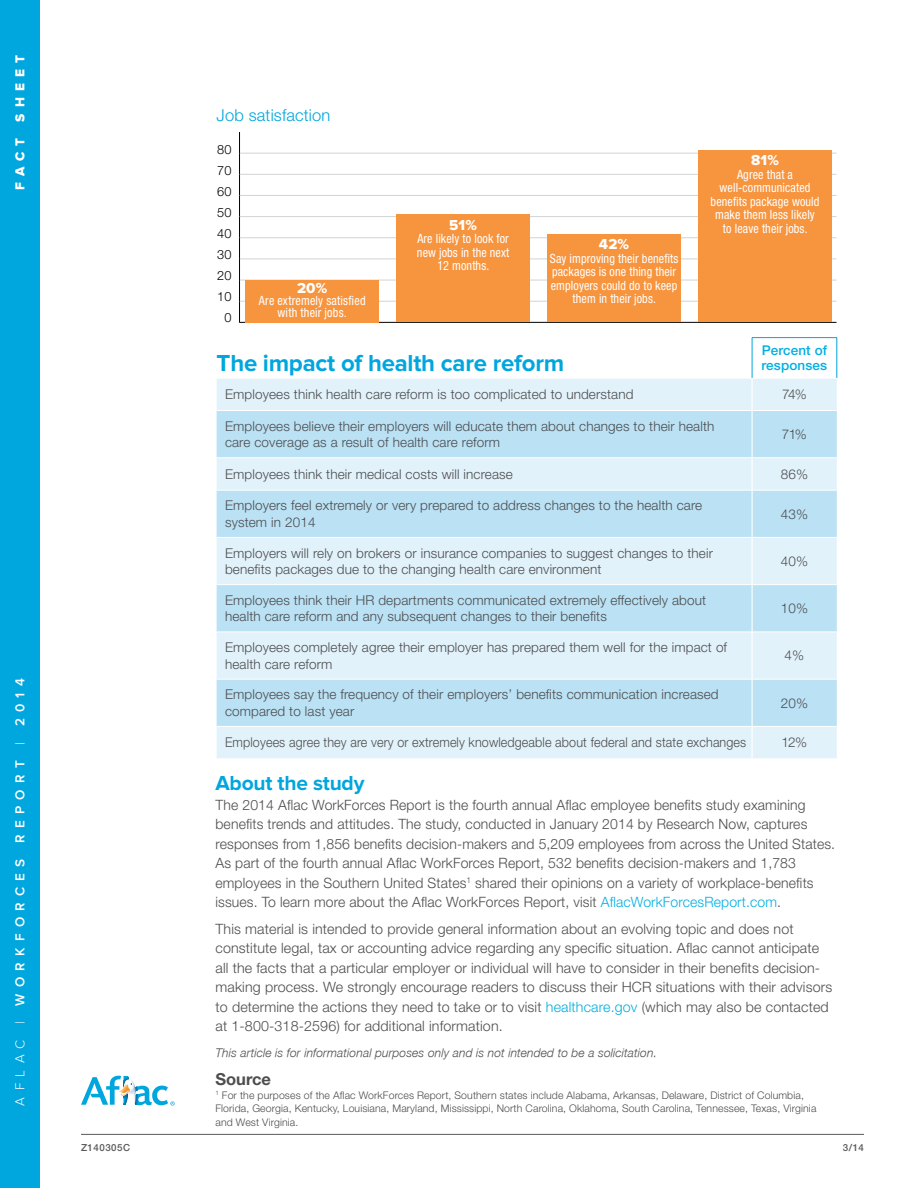
<style>
.page{position:relative;width:918px;height:1188px;background:#fff}
.page>*{position:absolute;margin:0;border:0;box-sizing:border-box;transform-origin:0 0}
.t1{font:700 24px "Proxima Nova";letter-spacing:-.01em;color:#00a6de}
.t2{font:700 21px "Proxima Nova";letter-spacing:-.01em;color:#00a6de}
.t3{font:300 16.5px "Helvetica Neue LT Std";letter-spacing:.01em;color:#00a6de}
.t4{font:700 16.5px "Helvetica Neue LT Std";color:#4d4d4f}
.t5{font:15px "Proxima Nova Extrabld";letter-spacing:.01em;color:#fff}
.t6{font:300 14.25px/19.5px "Helvetica Neue LT Std";letter-spacing:.01em;color:#4d4d4f}
.t7{font:300 13.5px/16.5px "Helvetica Neue LT Std";letter-spacing:.01em;color:#4d4d4f}
.t8{font:300 13.5px "Helvetica Neue LT Std";letter-spacing:.01em;color:#4d4d4f;scale:.93 1}
.t9{font:600 13.5px "Proxima Nova";letter-spacing:.465em;color:#fff}
.t10{font:500 13.5px/15px "Helvetica Neue LT Std";letter-spacing:.01em;color:#00afe2}
.t11{font:13.5px "Proxima Nova Extrabld";letter-spacing:.465em;color:#fff}
.t12{font:condensed 12.75px/13.5px "Helvetica Neue LT Std";letter-spacing:.01em;color:#fff;text-align:center;scale:.95 1}
.t13{font:300 12.75px/21px "Helvetica Neue LT Std";letter-spacing:.01em;color:#000;text-align:center}
.t14{font:italic 300 12px "Helvetica Neue";letter-spacing:.01em;color:#4d4d4f}
.t15{font:300 10.5px/13.5px "Helvetica Neue LT Std";letter-spacing:.01em;color:#4d4d4f}
.t16{font:500 9.75px "Helvetica Neue LT Std";letter-spacing:.05em;color:#58595b}
.s1{font-weight:300}
.s2{color:#00afe2}
</style>
<div class="page">
<hr style="left:81px;top:1134px;width:783px;height:1px;background:#58595b">
<svg style="left:81px;top:1076px;width:94px;height:30px"></svg>
<div style="left:0;top:0;width:40px;height:1188px;background:#00a6de"></div>
<div style="left:217px;top:379px;width:620px;height:379px;background:#e2f2fa"></div>
<svg style="left:217px;top:411px;width:620px;height:315px;background:#cae7f6"></svg>
<hr style="left:217px;top:726px;width:535px;height:1px;background:#fff">
<hr style="left:753px;top:726px;width:84px;height:1px;background:#fff">
<hr style="left:752px;top:378px;width:1px;height:32px;background:#fff">
<hr style="left:752px;top:726px;width:1px;height:33px;background:#fff">
<hr style="left:217px;top:410px;width:535px;height:1px;background:#fff">
<hr style="left:752px;top:410px;width:85px;height:1px;background:#fff">
<hr style="left:752px;top:411px;width:1px;height:47px;background:#fff">
<hr style="left:752px;top:458px;width:1px;height:32px;background:#fff">
<hr style="left:752px;top:490px;width:1px;height:47px;background:#fff">
<hr style="left:752px;top:538px;width:1px;height:46px;background:#fff">
<hr style="left:752px;top:585px;width:1px;height:47px;background:#fff">
<hr style="left:752px;top:632px;width:1px;height:47px;background:#fff">
<hr style="left:752px;top:679px;width:1px;height:47px;background:#fff">
<hr style="left:217px;top:458px;width:535px;height:1px;background:#fff">
<hr style="left:217px;top:490px;width:535px;height:1px;background:#fff">
<hr style="left:217px;top:537px;width:535px;height:1px;background:#fff">
<hr style="left:217px;top:584px;width:535px;height:1px;background:#fff">
<hr style="left:217px;top:632px;width:535px;height:1px;background:#fff">
<hr style="left:217px;top:679px;width:535px;height:1px;background:#fff">
<hr style="left:752px;top:458px;width:85px;height:1px;background:#fff">
<hr style="left:752px;top:490px;width:85px;height:1px;background:#fff">
<hr style="left:752px;top:537px;width:85px;height:1px;background:#fff">
<hr style="left:752px;top:584px;width:85px;height:1px;background:#fff">
<hr style="left:752px;top:632px;width:85px;height:1px;background:#fff">
<hr style="left:752px;top:679px;width:85px;height:1px;background:#fff">
<hr style="left:752px;top:337px;width:85px;height:1px;background:#00a6de">
<hr style="left:752px;top:338px;width:1px;height:40px;background:#00a6de">
<hr style="left:837px;top:338px;width:1px;height:40px;background:#00a6de">
<hr style="left:240px;top:322px;width:597px;height:1px;background:#000">
<svg style="left:239px;top:132px;width:1px;height:191px"></svg>
<hr style="left:240px;top:153px;width:597px;height:1px;background:#d1d3d4">
<hr style="left:240px;top:174px;width:597px;height:1px;background:#d1d3d4">
<hr style="left:240px;top:195px;width:597px;height:1px;background:#d1d3d4">
<hr style="left:240px;top:216px;width:597px;height:1px;background:#d1d3d4">
<hr style="left:240px;top:237px;width:597px;height:1px;background:#d1d3d4">
<hr style="left:240px;top:259px;width:597px;height:1px;background:#d1d3d4">
<hr style="left:240px;top:280px;width:597px;height:1px;background:#d1d3d4">
<hr style="left:240px;top:301px;width:597px;height:1px;background:#d1d3d4">
<div style="left:245px;top:280px;width:134px;height:42px;background:#f7943e"></div>
<div style="left:396px;top:215px;width:134px;height:107px;background:#f7943e"></div>
<div style="left:547px;top:234px;width:134px;height:88px;background:#f7943e"></div>
<div style="left:698px;top:150px;width:134px;height:172px;background:#f7943e"></div>
<p class="t11" style="left:12px;top:190px;width:137px;rotate:-90deg">FACT SHEET</p>
<p class="t9" style="left:12px;top:1106px;width:429px;rotate:-90deg"><span class="s1">AFLAC |</span> WORKFORCES REPORT <span class="s1">|</span> 2014</p>
<p class="t3" style="left:217px;top:105px;width:115px">Job satisfaction</p>
<p class="t13" style="left:217px;top:139px;width:16px">80<br>70<br>60<br>50<br>40<br>30<br>20<br>10<br>0</p>
<p class="t5" style="left:297px;top:279px;width:32px">20%</p>
<p class="t12" style="left:259px;top:294px;width:114px;line-height:12px">Are extremely satisfied with their jobs.</p>
<p class="t5" style="left:449px;top:216px;width:29px">51%</p>
<p class="t12" style="left:417px;top:232px;width:99px">Are likely to look for new jobs in the next<br>12 months.</p>
<p class="t5" style="left:599px;top:236px;width:32px">42%</p>
<p class="t12" style="left:550px;top:252px;width:137px">Say improving their benefits packages is one thing their employers could do to keep them in their jobs.</p>
<p class="t5" style="left:751px;top:151px;width:29px">81%</p>
<p class="t12" style="left:711px;top:167px;width:116px">Agree that a well-communicated benefits package would make them less likely to leave their jobs.</p>
<h1 class="t1" style="left:217px;top:350px;width:349px">The impact of health care reform</h1>
<p class="t10" style="left:762px;top:343px;width:67px">Percent of responses</p>
<p class="t7" style="left:225px;top:386px;width:410px">Employees think health care reform is too complicated to understand</p>
<p class="t7" style="left:782px;top:386px;width:26px">74%</p>
<p class="t7" style="left:225px;top:417px;width:491px">Employees believe their employers will educate them about changes to their health care coverage as a result of health care reform</p>
<p class="t7" style="left:782px;top:426px;width:26px">71%</p>
<p class="t7" style="left:225px;top:465px;width:289px">Employees think their medical costs will increase</p>
<p class="t7" style="left:781px;top:465px;width:29px">86%</p>
<p class="t7" style="left:225px;top:497px;width:479px">Employers feel extremely or very prepared to address changes to the health care system in 2014</p>
<p class="t7" style="left:781px;top:505px;width:29px">43%</p>
<p class="t7" style="left:225px;top:544px;width:489px">Employers will rely on brokers or insurance companies to suggest changes to their benefits packages due to the changing health care environment</p>
<p class="t7" style="left:781px;top:553px;width:29px">40%</p>
<p class="t7" style="left:225px;top:592px;width:483px">Employees think their HR departments communicated extremely effectively about health care reform and any subsequent changes to their benefits</p>
<p class="t7" style="left:781px;top:600px;width:29px">10%</p>
<p class="t7" style="left:225px;top:639px;width:504px">Employees completely agree their employer has prepared them well for the impact of health care reform</p>
<p class="t7" style="left:785px;top:647px;width:21px">4%</p>
<p class="t7" style="left:225px;top:686px;width:495px">Employees say the frequency of their employers’ benefits communication increased compared to last year</p>
<p class="t7" style="left:781px;top:694px;width:29px">20%</p>
<p class="t8" style="left:225px;top:734px;width:562px">Employees agree they are very or extremely knowledgeable about federal and state exchanges</p>
<p class="t7" style="left:782px;top:734px;width:27px">12%</p>
<h2 class="t2" style="left:215px;top:771px;width:151px">About the study</h2>
<p class="t6" style="left:215px;top:795px;width:621px">The 2014 Aflac WorkForces Report is the fourth annual Aflac employee benefits study examining benefits trends and attitudes. The study, conducted in January 2014 by Research Now, captures responses from 1,856 benefits decision-makers and 5,209 employees from across the United States.<br>As part of the fourth annual Aflac WorkForces Report, 532 benefits decision-makers and 1,783 employees in the Southern United States<sup>1</sup> shared their opinions on a variety of workplace-benefits issues. To learn more about the Aflac WorkForces Report, visit <span class="s2">AflacWorkForcesReport.com</span>.</p>
<p class="t6" style="left:215px;top:918px;width:618px">This material is intended to provide general information about an evolving topic and does not constitute legal, tax or accounting advice regarding any specific situation. Aflac cannot anticipate all the facts that a particular employer or individual will have to consider in their benefits decision&shy;making process. We strongly encourage readers to discuss their HCR situations with their advisors to determine the actions they need to take or to visit <span class="s2">healthcare.gov</span> (which may also be contacted at 1-800-318-2596) for additional information.</p>
<p class="t14" style="left:215px;top:1046px;width:443px">This article is for informational purposes only and is not intended to be a solicitation.</p>
<p class="t4" style="left:215px;top:1069px;width:57px">Source</p>
<p class="t15" style="left:215px;top:1088px;width:602px"><sup>1</sup> For the purposes of the Aflac WorkForces Report, Southern states include Alabama, Arkansas, Delaware, District of Columbia,<br>Florida, Georgia, Kentucky, Louisiana, Maryland, Mississippi, North Carolina, Oklahoma, South Carolina, Tennessee, Texas, Virginia and West Virginia.</p>
<p class="t16" style="left:81px;top:1142px;width:51px">Z140305C</p>
<p class="t16" style="left:843px;top:1142px;width:23px">3/14</p>
</div>
